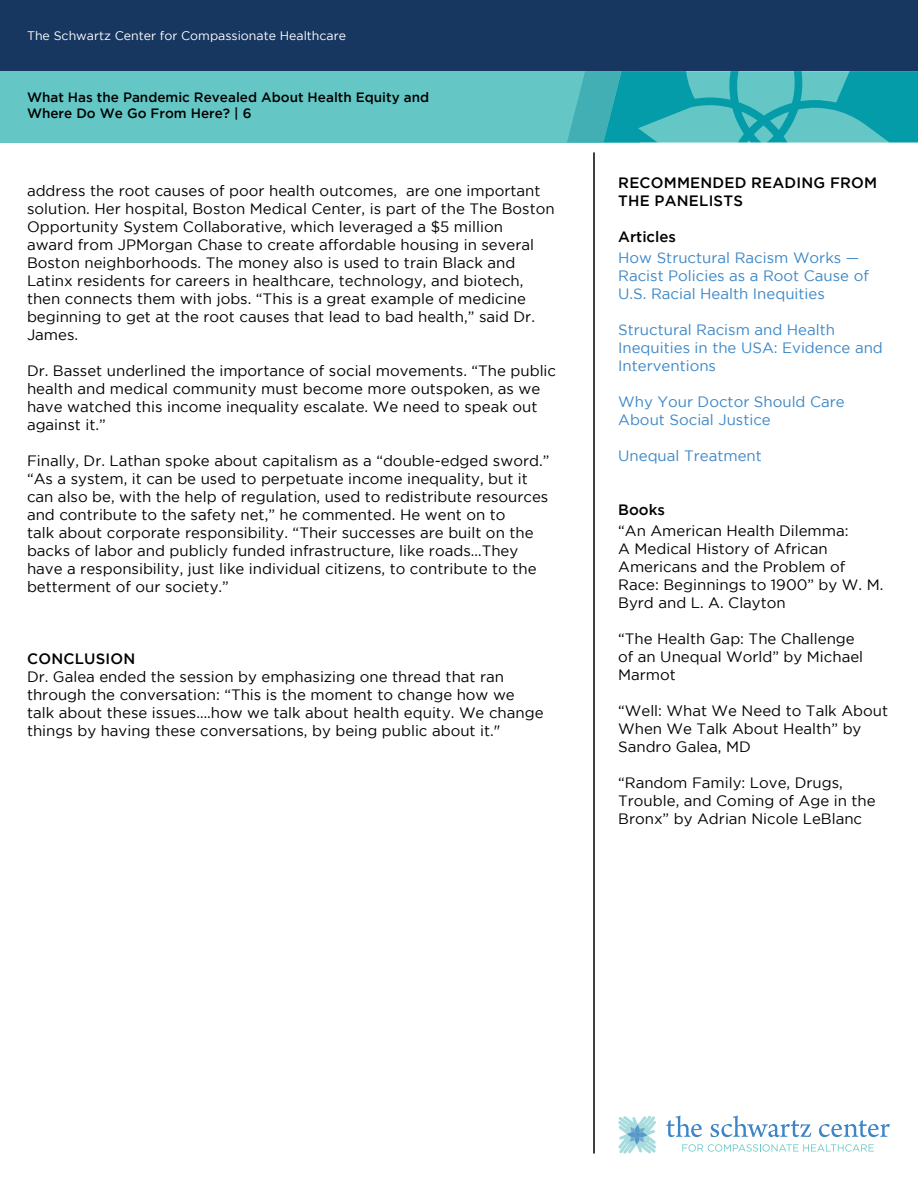
<style>
.page{position:relative;width:918px;height:1188px;background:#fff}
.page>*{position:absolute;margin:0;border:0;box-sizing:border-box;transform-origin:0 0}
.t1{font:15px/18px "Gotham";color:#000}
.t2{font:15px/18px "Gotham";color:#3c87c7}
.t3{font:500 15px/18px "Gotham";letter-spacing:.015em;color:#000}
.t4{font:500 13.5px/16.2px "Gotham";color:#000}
.t5{font:12.45px "Gotham";color:#fff}
</style>
<div class="page">
<svg style="left:618px;top:1116px;width:38px;height:38px"></svg>
<svg style="left:682px;top:1144px;width:192px;height:8px"></svg>
<svg style="left:710px;top:1116px;width:101px;height:21px"></svg>
<svg style="left:666px;top:1116px;width:36px;height:21px"></svg>
<svg style="left:819px;top:1120px;width:71px;height:17px"></svg>
<hr style="left:593px;top:152px;width:2px;height:1002px;background:#000">
<div style="left:0;top:0;width:918px;height:71px;background:#173760"></div>
<div style="left:0;top:71px;width:639px;height:72px;background:#64c7c6"></div>
<svg style="left:567px;top:71px;width:351px;height:72px;background:#36b1b7"></svg>
<p class="t5" style="left:27px;top:28px;width:321px">The Schwartz Center for Compassionate Healthcare</p>
<p class="t4" style="left:27px;top:89px;width:404px">What Has the Pandemic Revealed About Health Equity and<br>Where Do We Go From Here? | 6</p>
<p class="t1" style="left:27px;top:181px;width:529px">address the root causes of poor health outcomes, are one important solution. Her hospital, Boston Medical Center, is part of the The Boston Opportunity System Collaborative, which leveraged a $5 million<br>award from JPMorgan Chase to create affordable housing in several Boston neighborhoods. The money also is used to train Black and Latinx residents for careers in healthcare, technology, and biotech, then connects them with jobs. “This is a great example of medicine beginning to get at the root causes that lead to bad health,” said Dr.<br>James.</p>
<p class="t1" style="left:27px;top:361px;width:531px">Dr. Basset underlined the importance of social movements. “The public health and medical community must become more outspoken, as we have watched this income inequality escalate. We need to speak out against it.”</p>
<p class="t1" style="left:27px;top:451px;width:524px">Finally, Dr. Lathan spoke about capitalism as a “double-edged sword.” “As a system, it can be used to perpetuate income inequality, but it can also be, with the help of regulation, used to redistribute resources and contribute to the safety net,” he commented. He went on to<br>talk about corporate responsibility. “Their successes are built on the backs of labor and publicly funded infrastructure, like roads…They have a responsibility, just like individual citizens, to contribute to the betterment of our society.”</p>
<p class="t3" style="left:27px;top:649px;width:110px">CONCLUSION</p>
<p class="t1" style="left:27px;top:667px;width:518px">Dr. Galea ended the session by emphasizing one thread that ran through the conversation: “This is the moment to change how we talk about these issues….how we talk about health equity. We change things by having these conversations, by being public about it."</p>
<p class="t3" style="left:618px;top:173px;width:260px">RECOMMENDED READING FROM<br>THE PANELISTS</p>
<p class="t3" style="left:618px;top:227px;width:59px">Articles</p>
<p class="t2" style="left:618px;top:249px;width:252px">How Structural Racism Works —<br>Racist Policies as a Root Cause of<br>U.S. Racial Health Inequities</p>
<p class="t2" style="left:618px;top:321px;width:266px">Structural Racism and Health<br>Inequities in the USA: Evidence and<br>Interventions</p>
<p class="t2" style="left:618px;top:393px;width:228px">Why Your Doctor Should Care<br>About Social Justice</p>
<p class="t2" style="left:618px;top:447px;width:145px">Unequal Treatment</p>
<p class="t3" style="left:618px;top:500px;width:48px">Books</p>
<p class="t1" style="left:618px;top:522px;width:267px">“An American Health Dilemma:<br>A Medical History of African<br>Americans and the Problem of<br>Race: Beginnings to 1900” by W. M.<br>Byrd and L. A. Clayton</p>
<p class="t1" style="left:618px;top:630px;width:247px">“The Health Gap: The Challenge of an Unequal World” by Michael<br>Marmot</p>
<p class="t1" style="left:618px;top:702px;width:271px">“Well: What We Need to Talk About<br>When We Talk About Health” by<br>Sandro Galea, MD</p>
<p class="t1" style="left:618px;top:774px;width:259px">“Random Family: Love, Drugs,<br>Trouble, and Coming of Age in the<br>Bronx” by Adrian Nicole LeBlanc</p>
</div>
